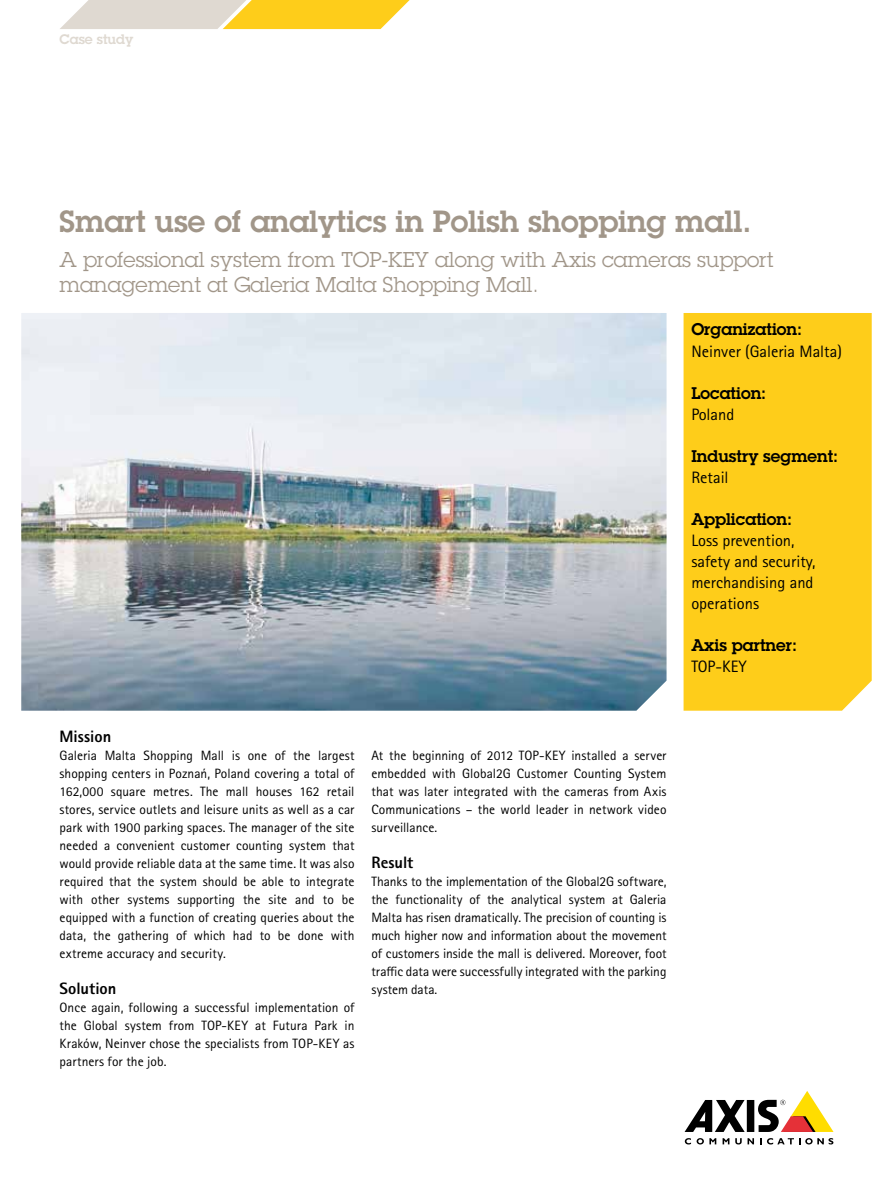
<style>
.page{position:relative;width:893px;height:1191px;background:#fff}
.page>*{position:absolute;margin:0;border:0;box-sizing:border-box;transform-origin:0 0}
.t1{font:600 30px "Lubalin Graph ECG";color:#a19689}
.t2{font:21px/25.5px "Lubalin Graph ECG";color:#a19689}
.t3{font:16.5px/21px "Rotis Sans Serif Pro";color:#000}
.t4{font:600 16.5px "Lubalin Graph ECG";color:#000}
.t5{font:800 16.5px "Rotis Sans Serif Pro";color:#000}
.t6{font:16.5px "Rotis Sans Cyrillic";color:#000}
.t7{font:13.5px/18px "Rotis Sans Serif Pro";letter-spacing:.005em;color:#000;text-align:justify}
.t8{font:600 13.5px "Lubalin Graph ECG";color:#dfd9d1}
</style>
<div class="page">
<div style="left:747px;top:1100px;width:7px;height:32px;background:#000"></div>
<svg style="left:685px;top:1100px;width:60px;height:32px"></svg>
<svg style="left:758px;top:1091px;width:75px;height:41px"></svg>
<svg style="left:685px;top:1138px;width:6px;height:6px"></svg>
<svg style="left:697px;top:1138px;width:19px;height:6px"></svg>
<svg style="left:723px;top:1138px;width:6px;height:6px"></svg>
<svg style="left:735px;top:1138px;width:19px;height:6px"></svg>
<svg style="left:760px;top:1138px;width:73px;height:6px"></svg>
<div style="left:684px;top:313px;width:188px;height:397px;background:#fecd1a"></div>
<svg style="left:60px;top:0;width:350px;height:29px;background:#f0d782"></svg>
<img style="left:21px;top:313px;width:645px;height:397px">
<p class="t8" style="left:60px;top:30px;width:75px">Case study</p>
<h1 class="t1" style="left:60px;top:202px;width:693px">Smart use of analytics in Polish shopping mall.</h1>
<h2 class="t2" style="left:60px;top:246px;width:715px">A professional system from TOP-KEY along with Axis cameras support management at Galeria Malta Shopping Mall.</h2>
<p class="t5" style="left:60px;top:725px;width:53px">Mission</p>
<p class="t7" style="left:60px;top:746px;width:297px">Galeria Malta Shopping Mall is one of the largest shopping centers in Poznań, Poland covering a total of 162,000 square metres. The mall houses 162 retail stores, service outlets and leisure units as well as a car park with 1900 parking spaces. The manager of the site needed a convenient customer counting system that would provide reliable data at the same time. It was also required that the system should be able to integrate with other systems supporting the site and to be equipped with a function of creating queries about the data, the gathering of which had to be done with extreme accuracy and security.</p>
<p class="t5" style="left:60px;top:977px;width:58px">Solution</p>
<p class="t7" style="left:60px;top:998px;width:297px">Once again, following a successful implementation of the Global system from TOP-KEY at Futura Park in Kraków, Neinver chose the specialists from TOP-KEY as partners for the job.</p>
<p class="t7" style="left:372px;top:746px;width:296px">At the beginning of 2012 TOP-KEY installed a server embedded with Global2G Customer Counting System that was later integrated with the cameras from Axis Communications – the world leader in network video surveillance.</p>
<p class="t5" style="left:372px;top:851px;width:43px">Result</p>
<p class="t7" style="left:372px;top:872px;width:296px">Thanks to the implementation of the Global2G software, the functionality of the analytical system at Galeria Malta has risen dramatically. The precision of counting is much higher now and information about the movement of customers inside the mall is delivered. Moreover, foot traffic data were successfully integrated with the parking system data.</p>
<p class="t4" style="left:691px;top:319px;width:112px">Organization:</p>
<p class="t3" style="left:691px;top:340px;width:152px">Neinver (Galeria Malta)</p>
<p class="t4" style="left:691px;top:382px;width:76px">Location:</p>
<p class="t3" style="left:691px;top:403px;width:45px">Poland</p>
<p class="t4" style="left:691px;top:445px;width:148px">Industry segment:</p>
<p class="t6" style="left:691px;top:467px;width:39px">Retail</p>
<p class="t4" style="left:691px;top:508px;width:102px">Application:</p>
<p class="t3" style="left:691px;top:529px;width:126px">Loss prevention, safety and security, merchandising and operations</p>
<p class="t4" style="left:691px;top:634px;width:107px">Axis partner:</p>
<p class="t3" style="left:691px;top:655px;width:57px">TOP-KEY</p>
</div>
